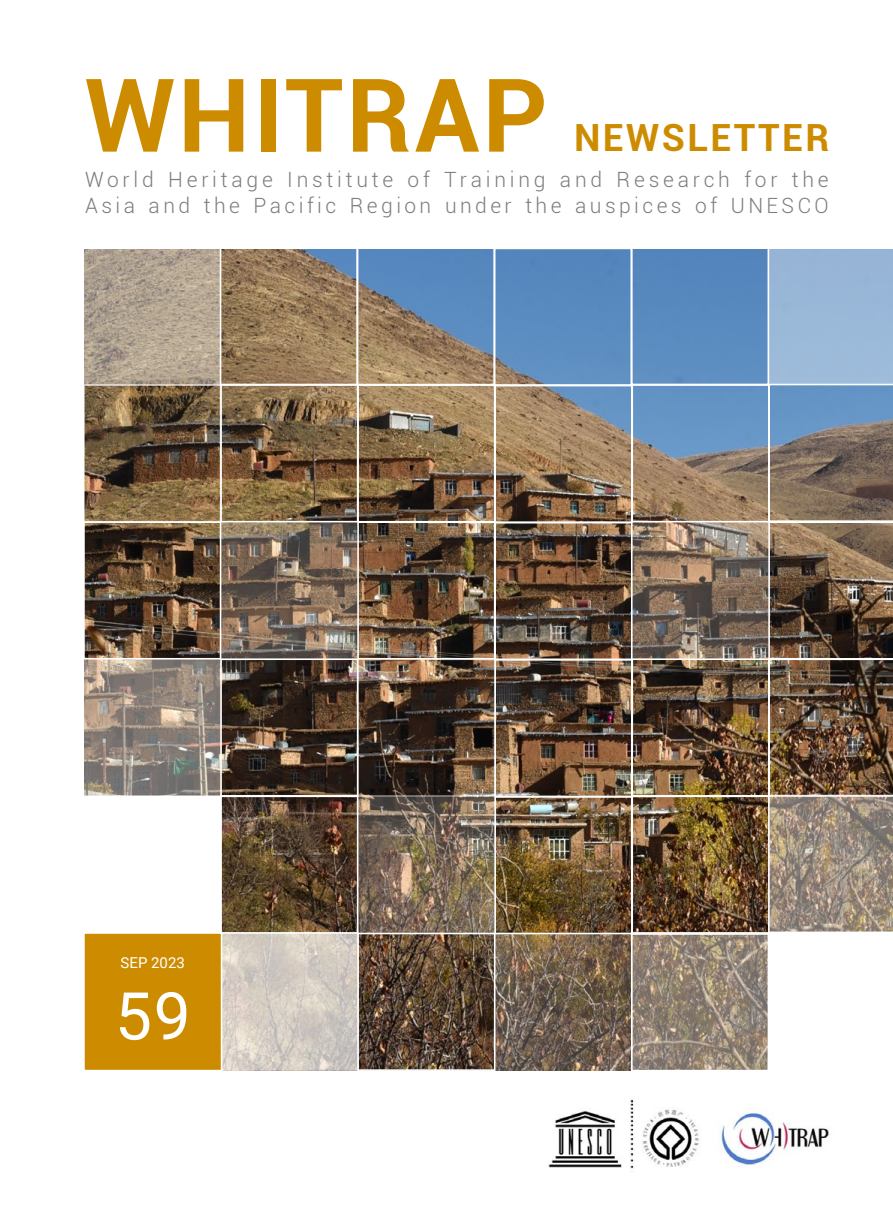
<style>
.page{position:relative;width:893px;height:1212px;background:#fff}
.page>*{position:absolute;margin:0;border:0;box-sizing:border-box;transform-origin:0 0}
.t1{font:700 102px "Roboto";letter-spacing:.03em;color:#cd8c00}
.t2{font:66px "Roboto";color:#fff}
.t3{font:700 37.5px "Roboto";letter-spacing:.065em;color:#cd8c00}
.t4{font:300 21px/26px "Roboto";letter-spacing:.165em;color:#7d7d7d}
.t5{font:15px "Roboto";color:#fff}
</style>
<div class="page">
<img style="left:86px;top:250px;width:681px;height:818px">
<div style="left:631px;top:384px;width:139px;height:138px;border:2px solid #fff"></div>
<svg style="left:633px;top:521px;width:135px;height:137px;background:#847364"></svg>
<div style="left:631px;top:658px;width:139px;height:139px;border:2px solid #fff"></div>
<div style="left:631px;top:795px;width:139px;height:139px;border:2px solid #fff"></div>
<svg style="left:633px;top:932px;width:135px;height:136px;background:#968879"></svg>
<div style="left:494px;top:385px;width:139px;height:138px;border:2px solid #fff"></div>
<div style="left:494px;top:522px;width:139px;height:138px;border:2px solid #fff"></div>
<div style="left:494px;top:659px;width:139px;height:138px;border:2px solid #fff"></div>
<div style="left:494px;top:796px;width:139px;height:138px;border:2px solid #fff"></div>
<svg style="left:495px;top:933px;width:136px;height:138px;background:#786756"></svg>
<div style="left:357px;top:384px;width:138px;height:138px;border:2px solid #fff"></div>
<div style="left:357px;top:521px;width:138px;height:139px;border:2px solid #fff"></div>
<img style="left:358px;top:797px;width:137px;height:136px">
<div style="left:357px;top:933px;width:138px;height:138px;border:2px solid #fff"></div>
<div style="left:220px;top:384px;width:138px;height:138px;border:2px solid #fff"></div>
<svg style="left:221px;top:521px;width:137px;height:137px;background:#806f60"></svg>
<div style="left:220px;top:658px;width:138px;height:139px;border:2px solid #fff"></div>
<div style="left:220px;top:795px;width:138px;height:139px;border:2px solid #fff"></div>
<svg style="left:222px;top:932px;width:136px;height:139px;background:#d4cdc4"></svg>
<div style="left:83px;top:521px;width:138px;height:138px;border:2px solid #fff"></div>
<svg style="left:83px;top:658px;width:138px;height:137px;background:#988d84"></svg>
<div style="left:83px;top:795px;width:138px;height:139px;background:#fff;border:2px solid #fff"></div>
<div style="left:631px;top:247px;width:138px;height:138px;border:2px solid #fff"></div>
<div style="left:494px;top:248px;width:138px;height:138px;border:2px solid #fff"></div>
<div style="left:357px;top:247px;width:138px;height:138px;border:2px solid #fff"></div>
<div style="left:220px;top:247px;width:138px;height:138px;border:2px solid #fff"></div>
<svg style="left:84px;top:247px;width:137px;height:137px;background:#b3a593"></svg>
<img style="left:768px;top:247px;width:125px;height:687px">
<div style="left:631px;top:933px;width:138px;height:138px;border:2px solid #fff"></div>
<div style="left:357px;top:658px;width:138px;height:139px;border:2px solid #fff"></div>
<div style="left:83px;top:384px;width:138px;height:138px;border:2px solid #fff"></div>
<img style="left:548px;top:1099px;width:281px;height:70px">
<div style="left:84px;top:933px;width:138px;height:137px;background:#cd8c00"></div>
<div style="left:83px;top:932px;width:139px;height:139px;border:2px solid #fff"></div>
<h1 class="t1" style="left:85px;top:43px;width:464px">WHITRAP</h1>
<h3 class="t3" style="left:574px;top:111px;width:257px">NEWSLETTER</h3>
<p class="t4" style="left:85px;top:166px;width:745px">World Heritage Institute of Training and Research for the<br>Asia and the Pacific Region under the auspices of UNESCO</p>
<p class="t5" style="left:121px;top:952px;width:66px">SEP 2023</p>
<h2 class="t2" style="left:115px;top:970px;width:77px">59</h2>
</div>
